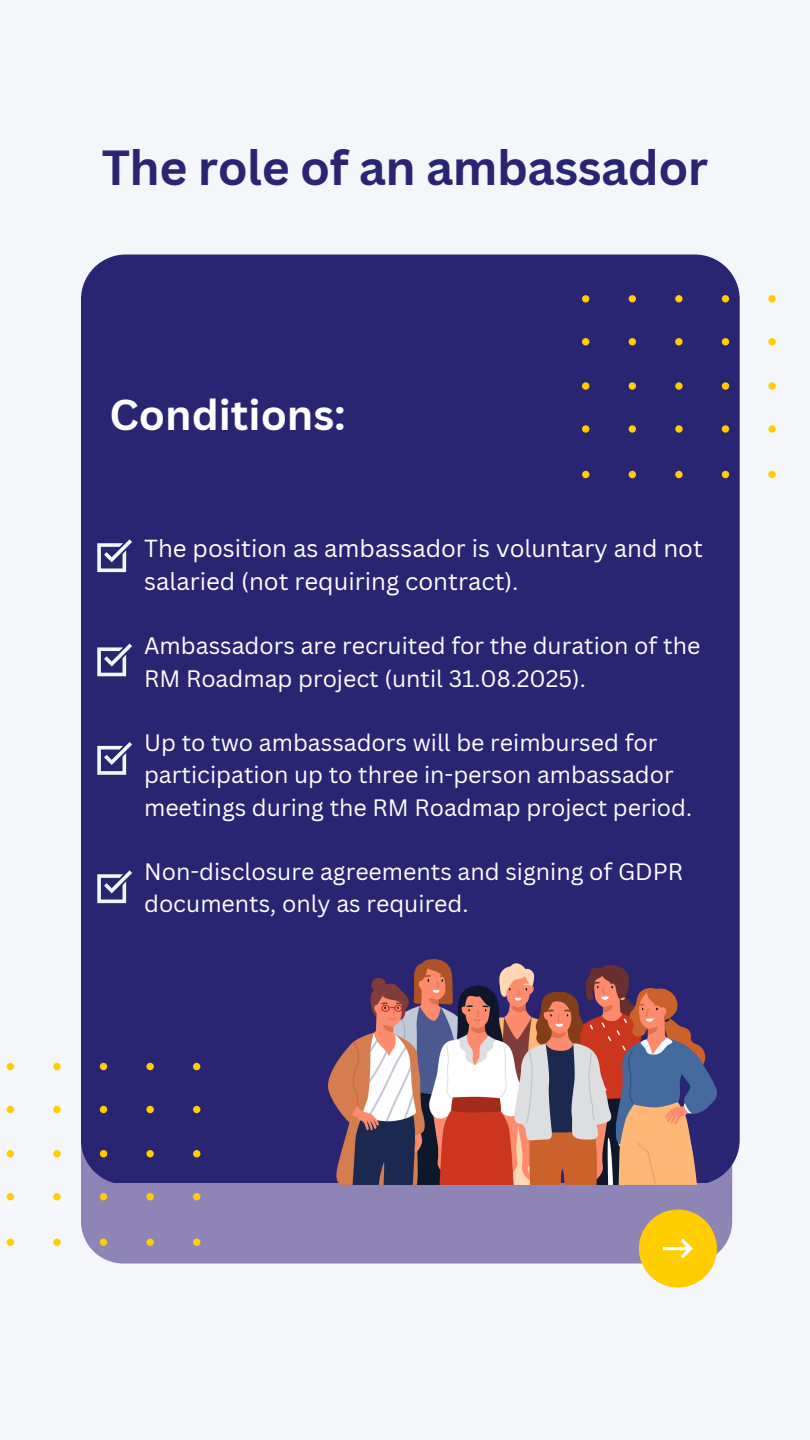
<style>
.page{position:relative;width:810px;height:1440px;background:#f4f6fa}
.page>*{position:absolute;margin:0;border:0;box-sizing:border-box;transform-origin:0 0}
.t1{font:700 48px "Canva Sans";letter-spacing:-.01em;color:#2a2572}
.t2{font:700 42px "Canva Sans";color:#fff}
.t3{font:24px/33px "Canva Sans";color:#fff}
.t4{font:23.2px/32.2px "Canva Sans";color:#fff}
</style>
<div class="page">
<div style="left:81px;top:332px;width:651px;height:931px;background:#8e84b5;border-radius:42px"></div>
<div style="left:81px;top:255px;width:659px;height:928px;background:#2a2572"></div>
<svg style="left:582px;top:295px;width:194px;height:183px"></svg>
<svg style="left:639px;top:1210px;width:78px;height:78px"></svg>
<img style="left:328px;top:959px;width:389px;height:225px">
<svg style="left:97px;top:539px;width:35px;height:33px"></svg>
<svg style="left:97px;top:644px;width:35px;height:32px"></svg>
<svg style="left:97px;top:742px;width:35px;height:33px"></svg>
<svg style="left:97px;top:870px;width:35px;height:33px"></svg>
<svg style="left:7px;top:1063px;width:193px;height:183px"></svg>
<p class="t1" style="left:102px;top:133px;width:608px">The role of an ambassador</p>
<h1 class="t2" style="left:110px;top:385px;width:238px">Conditions:</h1>
<h2 class="t3" style="left:144px;top:531px;width:560px">The position as ambassador is voluntary and not salaried (not requiring contract).</h2>
<p class="t4" style="left:144px;top:629px;width:558px">Ambassadors are recruited for the duration of the<br>RM Roadmap project (until 31.08.2025).</p>
<p class="t4" style="left:144px;top:726px;width:550px">Up to two ambassadors will be reimbursed for participation up to three in-person ambassador meetings during the RM Roadmap project period.</p>
<p class="t4" style="left:144px;top:855px;width:541px">Non-disclosure agreements and signing of GDPR documents, only as required.</p>
</div>
